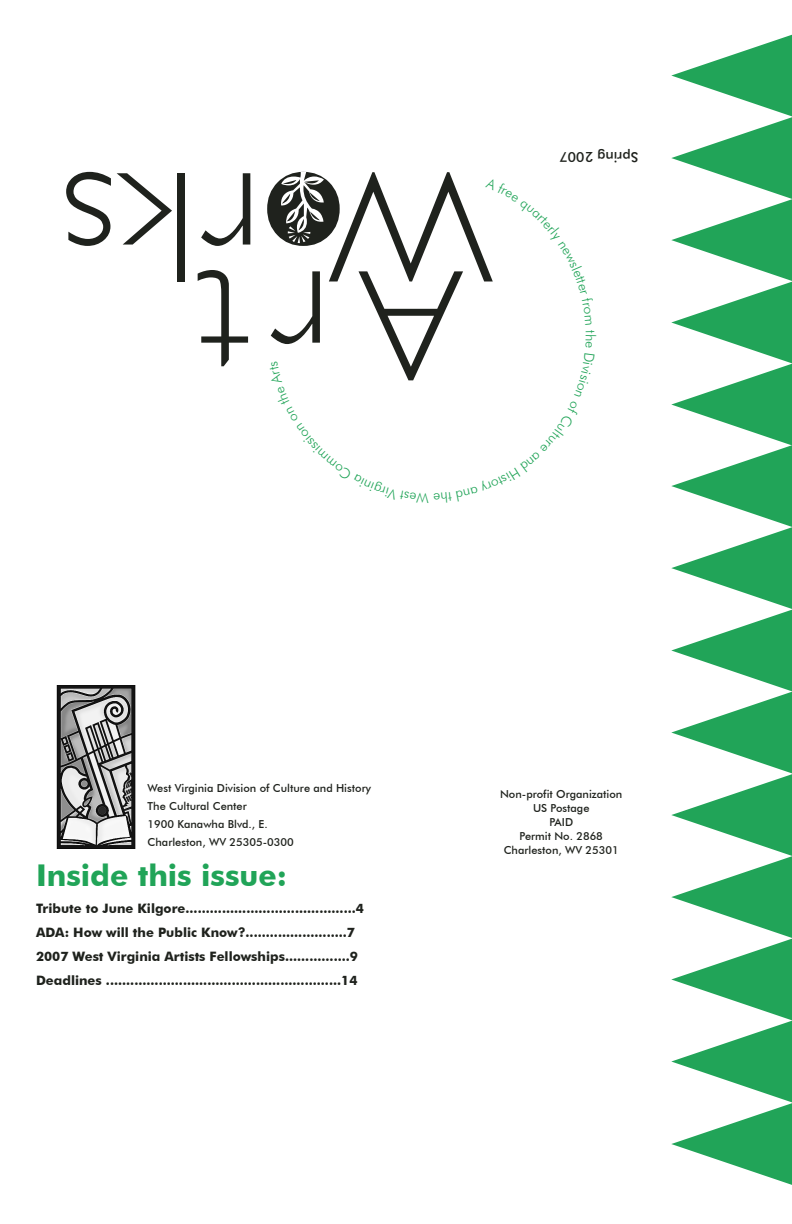
<style>
.page{position:relative;width:792px;height:1224px;background:#fff}
.page>*{position:absolute;margin:0;border:0;box-sizing:border-box;transform-origin:0 0}
.t1{font:700 30px "Futura BT";color:#21a458}
.t2{font:500 14px "Futura BT";color:#1f221d}
.t3{font:700 13px/24px "Futura BT";color:#1f221d}
.t4{font:500 11px/14px "Futura BT";color:#1f221d}
</style>
<div class="page">
<svg style="left:198px;top:270px;width:50px;height:96px"></svg>
<svg style="left:201px;top:173px;width:49px;height:73px"></svg>
<svg style="left:117px;top:173px;width:55px;height:72px"></svg>
<div style="left:177px;top:173px;width:7px;height:108px;background:#1f221d"></div>
<svg style="left:66px;top:172px;width:45px;height:74px"></svg>
<svg style="left:671px;top:34px;width:121px;height:1151px"></svg>
<img style="left:56px;top:685px;width:80px;height:164px">
<svg style="left:267px;top:172px;width:226px;height:209px"></svg>
<p class="t2" style="left:638px;top:165px;width:81px;rotate:-180deg">Spring 2007</p>
<p class="t4" style="left:148px;top:779px;width:225px;line-height:18px">West Virginia Division of Culture and History<br>The Cultural Center<br>1900 Kanawha Blvd., E.<br>Charleston, WV 25305-0300</p>
<h1 class="t1" style="left:36px;top:857px;width:253px">Inside this issue:</h1>
<p class="t3" style="left:36px;top:896px;width:329px">Tribute to June Kilgore..........................................4<br>ADA: How will the Public Know?.........................7<br>2007 West Virginia Artists Fellowships................9<br>Deadlines ..........................................................14</p>
<p class="t4" style="left:500px;top:787px;width:124px;text-align:center">Non-profit Organization<br>US Postage<br>PAID<br>Permit No. 2868<br>Charleston, WV 25301</p>
</div>
